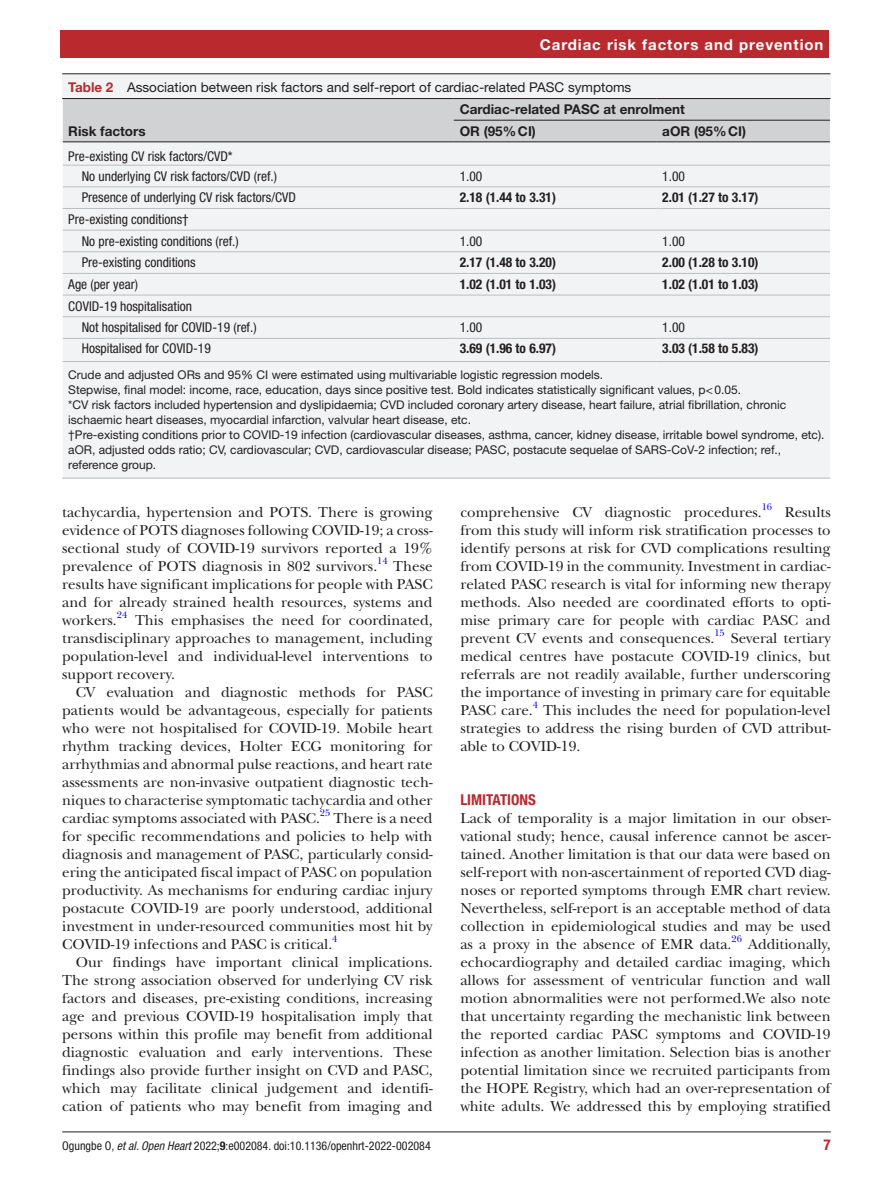
<style>
.page{position:relative;width:893px;height:1191px;background:#fff}
.page>*{position:absolute;margin:0;border:0;box-sizing:border-box;transform-origin:0 0}
.t1{font:15px/18px "New Baskerville";color:#231f20;text-align:justify}
.t2{font:700 15px "Helvetica Neue LT Std";letter-spacing:.065em;color:#fff}
.t3{font:700 condensed 15px "Helvetica Neue LT Std";color:#b9292e}
.t4{font:condensed 13.5px/21.6px "Helvetica Neue LT Std";color:#231f20}
.t5{font:700 condensed 13.5px "Helvetica Neue LT Std";color:#231f20}
.t6{font:13.5px "Helvetica Neue LT Std";color:#231f20}
.t7{font:700 13.5px/21.6px "Helvetica Neue LT Std";color:#231f20}
.t8{font:12px/15px "Helvetica Neue LT Std";color:#231f20}
.t9{font:condensed 12px "Helvetica Neue LT Std";color:#231f20}
.t10{font:9.9px "New Baskerville";color:#00f}
.s1{font-weight:700;color:#b9292e}
.s2{font-style:italic}
.s3{font-weight:700}
</style>
<div class="page">
<hr style="left:62px;top:1131px;width:769px;height:1px;background:#231f20">
<div style="left:61px;top:31px;width:768px;height:27px;background:#b9292e"></div>
<div style="left:62px;top:74px;width:768px;height:404px;background:#f2f3f4"></div>
<hr style="left:62px;top:73px;width:768px;height:1px;background:#231f20">
<hr style="left:62px;top:98px;width:392px;height:1px;background:#231f20">
<hr style="left:454px;top:98px;width:202px;height:1px;background:#231f20">
<hr style="left:656px;top:98px;width:174px;height:1px;background:#231f20">
<hr style="left:454px;top:361px;width:202px;height:1px;background:#bcbdc0">
<hr style="left:656px;top:361px;width:174px;height:1px;background:#bcbdc0">
<hr style="left:62px;top:361px;width:392px;height:1px;background:#bcbdc0">
<hr style="left:62px;top:478px;width:392px;height:1px;background:#bcbdc0">
<hr style="left:454px;top:478px;width:202px;height:1px;background:#bcbdc0">
<hr style="left:656px;top:478px;width:174px;height:1px;background:#bcbdc0">
<hr style="left:62px;top:361px;width:1px;height:117px;background:#fff">
<svg style="left:62px;top:99px;width:769px;height:240px"></svg>
<p class="t2" style="left:540px;top:35px;width:285px">Cardiac risk factors and prevention</p>
<p class="t6" style="left:68px;top:79px;width:565px"><span class="s1">Table 2</span> Association between risk factors and self-report of cardiac-related PASC symptoms</p>
<p class="t7" style="left:68px;top:120px;width:79px">Risk factors</p>
<p class="t7" style="left:460px;top:98px;width:227px">Cardiac-related PASC at enrolment<br>OR (95%CI)</p>
<p class="t7" style="left:662px;top:120px;width:85px">aOR (95%CI)</p>
<p class="t4" style="left:82px;top:146px;width:197px;line-height:20.1px;text-indent:-14px">Pre-existing CV risk factors/CVD*<br>No underlying CV risk factors/CVD (ref.)</p>
<p class="t4" style="left:460px;top:165px;width:24px">1.00</p>
<p class="t4" style="left:662px;top:165px;width:24px">1.00</p>
<p class="t4" style="left:82px;top:187px;width:216px">Presence of underlying CV risk factors/CVD</p>
<p class="t5" style="left:460px;top:189px;width:98px">2.18 (1.44 to 3.31)</p>
<p class="t5" style="left:662px;top:189px;width:98px">2.01 (1.27 to 3.17)</p>
<p class="t4" style="left:82px;top:208px;width:158px;text-indent:-14px">Pre-existing conditions†<br>No pre-existing conditions (ref.)</p>
<p class="t4" style="left:460px;top:230px;width:24px">1.00</p>
<p class="t4" style="left:662px;top:230px;width:24px">1.00</p>
<p class="t4" style="left:82px;top:252px;width:115px">Pre-existing conditions</p>
<p class="t5" style="left:460px;top:254px;width:98px">2.17 (1.48 to 3.20)</p>
<p class="t5" style="left:662px;top:254px;width:98px">2.00 (1.28 to 3.10)</p>
<p class="t4" style="left:68px;top:273px;width:71px">Age (per year)</p>
<p class="t5" style="left:460px;top:276px;width:98px">1.02 (1.01 to 1.03)</p>
<p class="t5" style="left:662px;top:276px;width:98px">1.02 (1.01 to 1.03)</p>
<p class="t4" style="left:82px;top:295px;width:176px;text-indent:-14px">COVID-19 hospitalisation<br>Not hospitalised for COVID-19 (ref.)</p>
<p class="t4" style="left:460px;top:317px;width:24px">1.00</p>
<p class="t4" style="left:662px;top:317px;width:24px">1.00</p>
<p class="t4" style="left:82px;top:337px;width:131px">Hospitalised for COVID-19</p>
<p class="t5" style="left:460px;top:339px;width:98px">3.69 (1.96 to 6.97)</p>
<p class="t5" style="left:662px;top:339px;width:98px">3.03 (1.58 to 5.83)</p>
<p class="t8" style="left:68px;top:367px;width:758px">Crude and adjusted ORs and 95% CI were estimated using multivariable logistic regression models.<br>Stepwise, final model: income, race, education, days since positive test. Bold indicates statistically significant values, p&lt;0.05.<br>*CV risk factors included hypertension and dyslipidaemia; CVD included coronary artery disease, heart failure, atrial fibrillation, chronic ischaemic heart diseases, myocardial infarction, valvular heart disease, etc.<br>†Pre-existing conditions prior to COVID-19 infection (cardiovascular diseases, asthma, cancer, kidney disease, irritable bowel syndrome, etc). aOR, adjusted odds ratio; CV, cardiovascular; CVD, cardiovascular disease; PASC, postacute sequelae of SARS-CoV-2 infection; ref., reference group.</p>
<p class="t1" style="left:62px;top:503px;width:372px">tachycardia, hypertension and POTS. There is growing evidence of POTS diagnoses following COVID-19; a cross&shy;sectional study of COVID-19 survivors reported a 19% prevalence of POTS diagnosis in 802 survivors.</p>
<p class="t10" style="left:377px;top:555px;width:12px">14</p>
<p class="t1" style="left:62px;top:557px;width:372px;text-indent:331px">These results have significant implications for people with PASC and for already strained health resources, systems and workers.</p>
<p class="t10" style="left:117px;top:609px;width:12px">24</p>
<p class="t1" style="left:62px;top:611px;width:372px;text-indent:73px">This emphasises the need for coordinated, transdisciplinary approaches to management, including population-level and individual-level interventions to support recovery.</p>
<p class="t1" style="left:62px;top:683px;width:372px;text-indent:14px">CV evaluation and diagnostic methods for PASC patients would be advantageous, especially for patients who were not hospitalised for COVID-19. Mobile heart rhythm tracking devices, Holter ECG monitoring for arrhythmias and abnormal pulse reactions, and heart rate assessments are non-invasive outpatient diagnostic tech&shy;niques to characterise symptomatic tachycardia and other cardiac symptoms associated with PASC.<sup>25</sup> There is a need for specific recommendations and policies to help with diagnosis and management of PASC, particularly consid&shy;ering the anticipated fiscal impact of PASC on population productivity. As mechanisms for enduring cardiac injury postacute COVID-19 are poorly understood, additional investment in under-resourced communities most hit by COVID-19 infections and PASC is critical.</p>
<p class="t10" style="left:332px;top:933px;width:7px">4</p>
<p class="t1" style="left:62px;top:953px;width:372px;text-indent:14px">Our findings have important clinical implications.<br>The strong association observed for underlying CV risk factors and diseases, pre-existing conditions, increasing age and previous COVID-19 hospitalisation imply that persons within this profile may benefit from additional diagnostic evaluation and early interventions. These findings also provide further insight on CVD and PASC, which may facilitate clinical judgement and identifi&shy;cation of patients who may benefit from imaging and</p>
<p class="t1" style="left:460px;top:503px;width:303px">comprehensive CV diagnostic procedures.</p>
<p class="t10" style="left:762px;top:501px;width:12px">16</p>
<p class="t1" style="left:460px;top:503px;width:372px;text-indent:324px">Results from this study will inform risk stratification processes to identify persons at risk for CVD complications resulting from COVID-19 in the community. Investment in cardiac&shy;related PASC research is vital for informing new therapy methods. Also needed are coordinated efforts to opti&shy;mise primary care for people with cardiac PASC and prevent CV events and consequences.</p>
<p class="t10" style="left:714px;top:627px;width:12px">15</p>
<p class="t1" style="left:460px;top:629px;width:372px;text-indent:271px">Several tertiary medical centres have postacute COVID-19 clinics, but referrals are not readily available, further underscoring the importance of investing in primary care for equitable PASC care.</p>
<p class="t10" style="left:533px;top:699px;width:7px">4</p>
<p class="t1" style="left:460px;top:701px;width:372px;text-indent:83px">This includes the need for population-level strategies to address the rising burden of CVD attribut&shy;able to COVID-19.</p>
<p class="t3" style="left:460px;top:790px;width:77px">LIMITATIONS</p>
<p class="t1" style="left:460px;top:809px;width:372px">Lack of temporality is a major limitation in our obser&shy;vational study; hence, causal inference cannot be ascer&shy;tained. Another limitation is that our data were based on self-report with non-ascertainment of reported CVD diag&shy;noses or reported symptoms through EMR chart review.<br>Nevertheless, self-report is an acceptable method of data collection in epidemiological studies and may be used as a proxy in the absence of EMR data.<sup>26</sup> Additionally, echocardiography and detailed cardiac imaging, which allows for assessment of ventricular function and wall motion abnormalities were not performed.We also note that uncertainty regarding the mechanistic link between the reported cardiac PASC symptoms and COVID-19 infection as another limitation. Selection bias is another potential limitation since we recruited participants from the HOPE Registry, which had an over-representation of white adults. We addressed this by employing stratified</p>
<p class="t9" style="left:62px;top:1139px;width:370px">Ogungbe O<span class="s2">, et al. Open Heart</span> 2022;<span class="s3">9</span>:e002084. doi:10.1136/openhrt-2022-002084</p>
<p class="t3" style="left:823px;top:1135px;width:9px">7</p>
</div>
